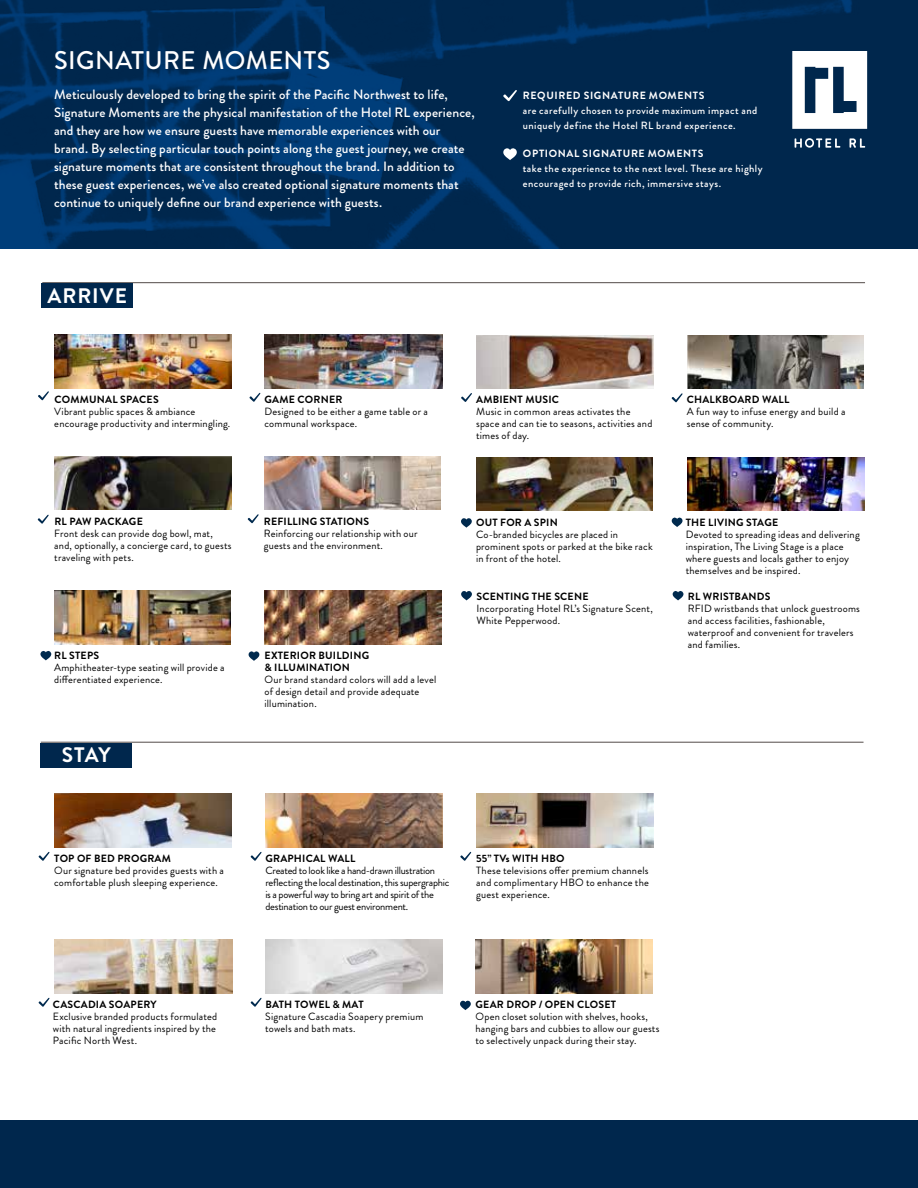
<style>
.page{position:relative;width:918px;height:1188px;background:#fff}
.page>*{position:absolute;margin:0;border:0;box-sizing:border-box;transform-origin:0 0}
.t1{font:500 25.5px "Brandon Grotesque";letter-spacing:.015em;color:#fff}
.t2{font:700 21px "Brandon Grotesque";letter-spacing:.045em;color:#fff}
.t3{font:500 13.5px/18px "Brandon Grotesque";letter-spacing:.01em;color:#fff}
.t4{font:10.5px/12px "Brandon Grotesque";letter-spacing:.015em;color:#000}
.t5{font:700 10.5px/12px "Brandon Grotesque";letter-spacing:.02em;color:#000}
.t6{font:500 10.5px/15px "Brandon Grotesque";letter-spacing:.04em;color:#fff}
.t7{font:10.5px/12px "Brandon Grotesque";letter-spacing:-.025em;color:#000}
.t8{font:700 10.5px "Brandon Grotesque";letter-spacing:.06em;color:#fff}
</style>
<div class="page">
<div style="left:0;top:0;width:918px;height:248px;background:#00274d"></div>
<img style="left:0;top:0;width:866px;height:248px">
<svg style="left:503px;top:90px;width:14px;height:11px"></svg>
<svg style="left:503px;top:147px;width:14px;height:13px"></svg>
<hr style="left:42px;top:282px;width:823px;height:1px;background:#524b48">
<div style="left:42px;top:283px;width:91px;height:25px;background:#00274d"></div>
<img style="left:55px;top:335px;width:177px;height:53px">
<img style="left:687px;top:335px;width:177px;height:53px">
<img style="left:476px;top:335px;width:177px;height:53px">
<img style="left:476px;top:457px;width:177px;height:54px">
<img style="left:687px;top:457px;width:177px;height:54px">
<img style="left:265px;top:335px;width:178px;height:53px">
<img style="left:54px;top:456px;width:177px;height:54px">
<img style="left:265px;top:591px;width:177px;height:53px">
<img style="left:55px;top:940px;width:178px;height:53px">
<img style="left:265px;top:794px;width:178px;height:53px">
<img style="left:476px;top:940px;width:177px;height:53px">
<div style="left:41px;top:743px;width:91px;height:25px;background:#00274d"></div>
<img style="left:266px;top:940px;width:177px;height:53px">
<img style="left:477px;top:794px;width:176px;height:53px">
<img style="left:54px;top:794px;width:177px;height:53px">
<svg style="left:38px;top:391px;width:11px;height:9px"></svg>
<svg style="left:672px;top:393px;width:11px;height:9px"></svg>
<svg style="left:38px;top:515px;width:11px;height:9px"></svg>
<svg style="left:461px;top:393px;width:11px;height:9px"></svg>
<svg style="left:249px;top:393px;width:11px;height:9px"></svg>
<img style="left:264px;top:456px;width:177px;height:54px">
<svg style="left:248px;top:514px;width:11px;height:9px"></svg>
<hr style="left:41px;top:742px;width:823px;height:1px;background:#524b48">
<svg style="left:39px;top:852px;width:11px;height:9px"></svg>
<svg style="left:251px;top:852px;width:11px;height:9px"></svg>
<svg style="left:460px;top:852px;width:11px;height:9px"></svg>
<svg style="left:39px;top:998px;width:11px;height:9px"></svg>
<svg style="left:251px;top:998px;width:11px;height:9px"></svg>
<svg style="left:672px;top:517px;width:11px;height:10px"></svg>
<svg style="left:460px;top:1000px;width:11px;height:10px"></svg>
<svg style="left:673px;top:591px;width:10px;height:9px"></svg>
<svg style="left:461px;top:591px;width:11px;height:9px"></svg>
<img style="left:54px;top:591px;width:177px;height:53px">
<svg style="left:792px;top:51px;width:75px;height:78px"></svg>
<svg style="left:795px;top:138px;width:45px;height:10px"></svg>
<svg style="left:850px;top:138px;width:15px;height:10px"></svg>
<svg style="left:40px;top:651px;width:11px;height:9px"></svg>
<svg style="left:249px;top:651px;width:10px;height:10px"></svg>
<svg style="left:461px;top:518px;width:11px;height:10px"></svg>
<div style="left:0;top:1120px;width:918px;height:68px;background:#00274d"></div>
<h1 class="t1" style="left:54px;top:42px;width:278px">SIGNATURE MOMENTS</h1>
<p class="t3" style="left:54px;top:86px;width:422px">Meticulously developed to bring the spirit of the Pacific Northwest to life, Signature Moments are the physical manifestation of the Hotel RL experience, and they are how we ensure guests have memorable experiences with our brand. By selecting particular touch points along the guest journey, we create signature moments that are consistent throughout the brand. In addition to these guest experiences, we’ve also created optional signature moments that continue to uniquely define our brand experience with guests.</p>
<h2 class="t2" style="left:48px;top:281px;width:81px">ARRIVE</h2>
<p class="t8" style="left:523px;top:88px;width:183px">REQUIRED SIGNATURE MOMENTS</p>
<p class="t6" style="left:523px;top:103px;width:236px">are carefully chosen to provide maximum impact and uniquely define the Hotel RL brand experience.</p>
<p class="t8" style="left:523px;top:146px;width:182px">OPTIONAL SIGNATURE MOMENTS</p>
<p class="t6" style="left:523px;top:161px;width:241px">take the experience to the next level. These are highly encouraged to provide rich, immersive stays.</p>
<p class="t5" style="left:54px;top:394px;width:106px">COMMUNAL SPACES</p>
<p class="t4" style="left:54px;top:406px;width:177px">Vibrant public spaces &amp; ambiance encourage productivity and intermingling.</p>
<p class="t5" style="left:265px;top:394px;width:79px">GAME CORNER</p>
<p class="t4" style="left:265px;top:406px;width:165px">Designed to be either a game table or a communal workspace.</p>
<p class="t5" style="left:54px;top:515px;width:90px">RL PAW PACKAGE</p>
<p class="t4" style="left:54px;top:527px;width:179px">Front desk can provide dog bowl, mat, and, optionally, a concierge card, to guests traveling with pets.</p>
<p class="t5" style="left:264px;top:515px;width:107px">REFILLING STATIONS</p>
<p class="t4" style="left:264px;top:527px;width:155px">Reinforcing our relationship with our guests and the environment.</p>
<p class="t5" style="left:54px;top:650px;width:46px">RL STEPS</p>
<p class="t4" style="left:54px;top:662px;width:172px">Amphitheater-type seating will provide a differentiated experience.</p>
<h2 class="t2" style="left:62px;top:740px;width:51px">STAY</h2>
<p class="t5" style="left:265px;top:650px;width:106px">EXTERIOR BUILDING &amp; ILLUMINATION</p>
<p class="t4" style="left:265px;top:674px;width:173px">Our brand standard colors will add a level of design detail and provide adequate illumination.</p>
<p class="t5" style="left:476px;top:394px;width:84px">AMBIENT MUSIC</p>
<p class="t4" style="left:476px;top:406px;width:178px">Music in common areas activates the space and can tie to seasons, activities and times of day.</p>
<p class="t5" style="left:476px;top:516px;width:83px">OUT FOR A SPIN</p>
<p class="t4" style="left:476px;top:528px;width:178px">Co-branded bicycles are placed in prominent spots or parked at the bike rack in front of the hotel.</p>
<p class="t5" style="left:477px;top:590px;width:113px">SCENTING THE SCENE</p>
<p class="t4" style="left:477px;top:602px;width:178px">Incorporating Hotel RL’s Signature Scent,<br>White Pepperwood.</p>
<p class="t5" style="left:687px;top:394px;width:104px">CHALKBOARD WALL</p>
<p class="t4" style="left:687px;top:406px;width:160px">A fun way to infuse energy and build a sense of community.</p>
<p class="t5" style="left:686px;top:517px;width:94px">THE LIVING STAGE</p>
<p class="t4" style="left:686px;top:529px;width:176px">Devoted to spreading ideas and delivering inspiration, The Living Stage is a place where guests and locals gather to enjoy themselves and be inspired.</p>
<p class="t5" style="left:688px;top:590px;width:84px">RL WRISTBANDS</p>
<p class="t4" style="left:688px;top:602px;width:174px">RFID wristbands that unlock guestrooms and access facilities, fashionable, waterproof and convenient for travelers and families.</p>
<p class="t5" style="left:54px;top:853px;width:118px">TOP OF BED PROGRAM</p>
<p class="t4" style="left:54px;top:865px;width:171px">Our signature bed provides guests with a comfortable plush sleeping experience.</p>
<p class="t5" style="left:53px;top:999px;width:105px">CASCADIA SOAPERY</p>
<p class="t4" style="left:53px;top:1011px;width:166px">Exclusive branded products formulated with natural ingredients inspired by the<br>Pacific North West.</p>
<p class="t5" style="left:265px;top:853px;width:91px">GRAPHICAL WALL</p>
<p class="t7" style="left:265px;top:865px;width:186px">Created to look like a hand-drawn illustration reflecting the local destination, this supergraphic is a powerful way to bring art and spirit of the destination to our guest environment.</p>
<p class="t5" style="left:476px;top:853px;width:90px">55” TVs WITH HBO</p>
<p class="t4" style="left:476px;top:865px;width:174px;text-align:justify">These televisions offer premium channels and complimentary HBO to enhance the guest experience.</p>
<p class="t5" style="left:265px;top:999px;width:100px">BATH TOWEL &amp; MAT</p>
<p class="t4" style="left:265px;top:1011px;width:160px">Signature Cascadia Soapery premium towels and bath mats.</p>
<p class="t5" style="left:476px;top:999px;width:142px">GEAR DROP / OPEN CLOSET</p>
<p class="t4" style="left:476px;top:1011px;width:185px">Open closet solution with shelves, hooks, hanging bars and cubbies to allow our guests to selectively unpack during their stay.</p>
</div>
